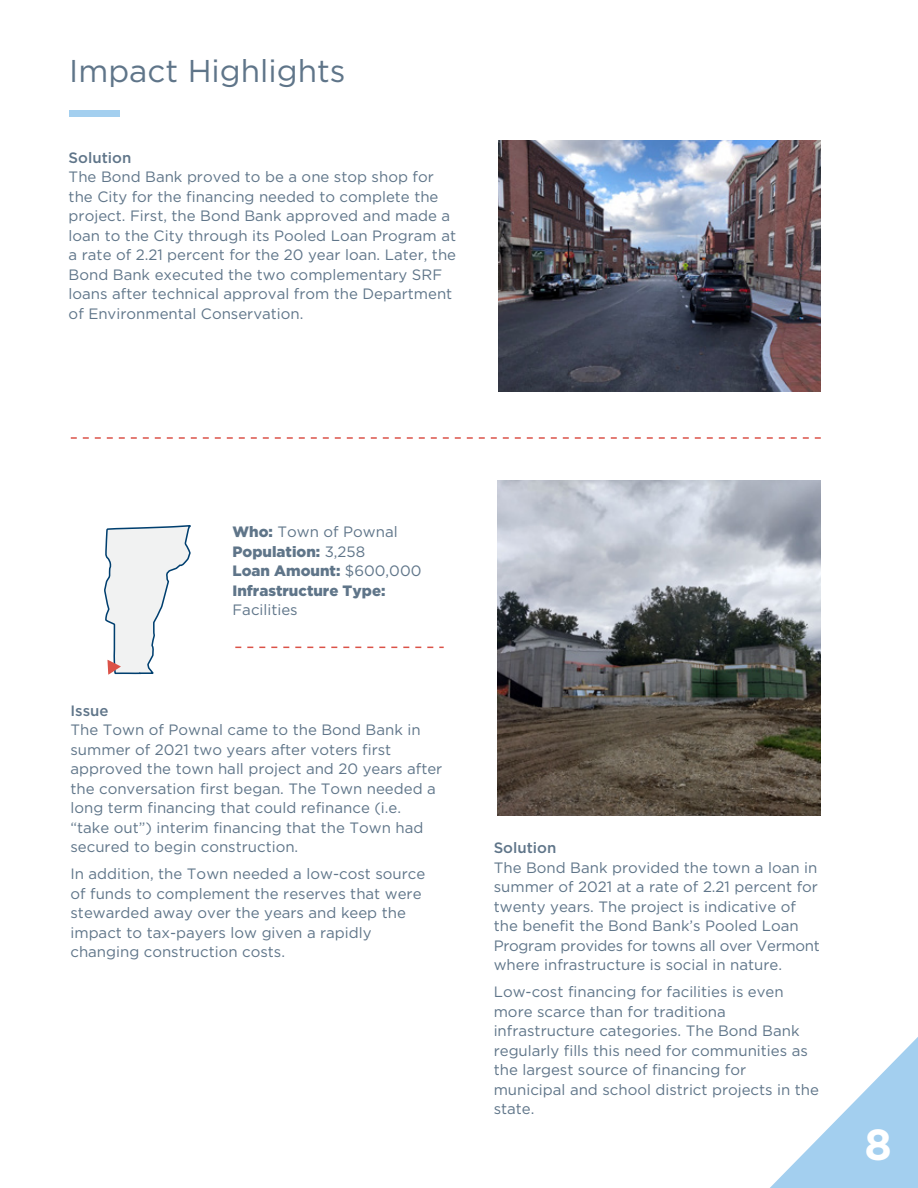
<style>
.page{position:relative;width:918px;height:1188px;background:#fff}
.page>*{position:absolute;margin:0;border:0;box-sizing:border-box;transform-origin:0 0}
.t1{font:700 43.5px "Gotham";color:#fff}
.t2{font:31.5px "Gotham";color:#5f7589}
.t3{font:15px/19.5px "Gotham";color:#5f7589}
.t4{font:900 15px/19.5px "Gotham";color:#5f7589}
.t5{font:500 15px "Gotham";color:#5f7589}
.s1{font-weight:400}
</style>
<div class="page">
<svg style="left:770px;top:1037px;width:148px;height:151px"></svg>
<div style="left:69px;top:110px;width:50px;height:7px;background:#a3cfef"></div>
<svg style="left:235px;top:647px;width:209px;height:1px"></svg>
<svg style="left:104px;top:525px;width:87px;height:150px"></svg>
<img style="left:497px;top:480px;width:324px;height:336px">
<svg style="left:70px;top:437px;width:751px;height:2px"></svg>
<img style="left:498px;top:141px;width:322px;height:251px">
<h2 class="t2" style="left:69px;top:53px;width:278px">Impact Highlights</h2>
<p class="t5" style="left:69px;top:149px;width:64px">Solution</p>
<p class="t3" style="left:69px;top:167px;width:389px">The Bond Bank proved to be a one stop shop for the City for the financing needed to complete the project. First, the Bond Bank approved and made a loan to the City through its Pooled Loan Program at a rate of 2.21 percent for the 20 year loan. Later, the Bond Bank executed the two complementary SRF loans after technical approval from the Department of Environmental Conservation.</p>
<p class="t4" style="left:232px;top:522px;width:191px">Who: <span class="s1">Town of Pownal<br></span>Population: <span class="s1">3,258<br></span>Loan Amount: <span class="s1">$600,000<br></span>Infrastructure Type:</p>
<p class="t3" style="left:232px;top:600px;width:67px">Facilities</p>
<p class="t5" style="left:70px;top:702px;width:40px">Issue</p>
<p class="t3" style="left:70px;top:720px;width:373px">The Town of Pownal came to the Bond Bank in summer of 2021 two years after voters first approved the town hall project and 20 years after the conversation first began. The Town needed a long term financing that could refinance (i.e. “take out”) interim financing that the Town had secured to begin construction.</p>
<p class="t3" style="left:70px;top:864px;width:356px">In addition, the Town needed a low-cost source of funds to complement the reserves that were stewarded away over the years and keep the impact to tax-payers low given a rapidly changing construction costs.</p>
<p class="t5" style="left:494px;top:839px;width:64px">Solution</p>
<p class="t3" style="left:494px;top:857px;width:328px">The Bond Bank provided the town a loan in summer of 2021 at a rate of 2.21 percent for twenty years. The project is indicative of the benefit the Bond Bank’s Pooled Loan Program provides for towns all over Vermont where infrastructure is social in nature.</p>
<p class="t3" style="left:494px;top:982px;width:327px">Low-cost financing for facilities is even more scarce than for traditiona infrastructure categories. The Bond Bank regularly fills this need for communities as the largest source of financing for municipal and school district projects in the state.</p>
<h1 class="t1" style="left:864px;top:1120px;width:29px">8</h1>
</div>
